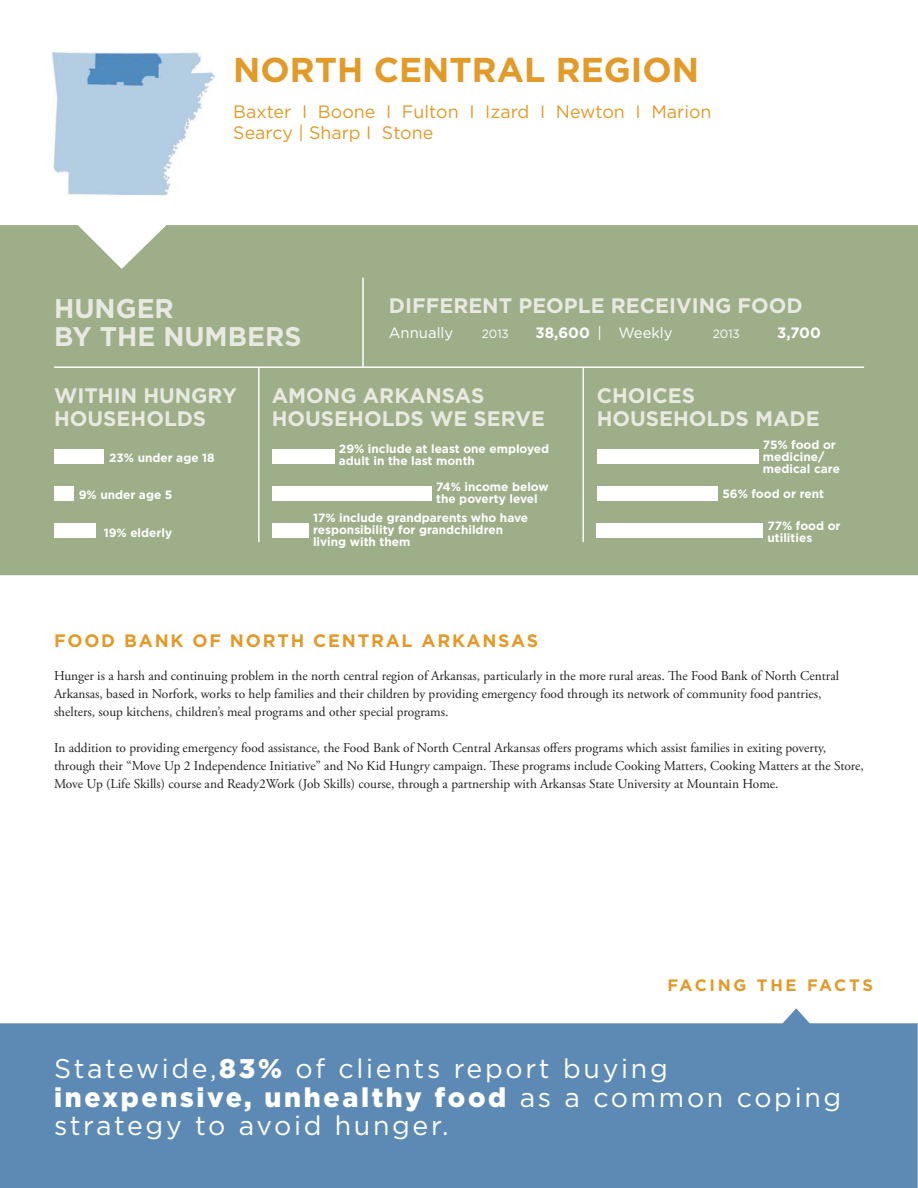
<style>
.page{position:relative;width:918px;height:1188px;background:#fff}
.page>*{position:absolute;margin:0;border:0;box-sizing:border-box;transform-origin:0 0}
.t1{font:700 34.5px "Gotham";color:#e29a28}
.t2{font:27px/28.5px "Gotham";letter-spacing:.1em;color:#fff}
.t3{font:700 27px/28.5px "Gotham";color:#e8e9e0}
.t4{font:700 21px/22.5px "Gotham";color:#e8e9e0}
.t5{font:18px/21px "Gotham";color:#e29a28}
.t6{font:700 18px "Gotham";letter-spacing:.1em;color:#e29a28}
.t7{font:700 16.5px "Gotham";letter-spacing:.165em;color:#e29a28}
.t8{font:15px "Gotham";color:#fff}
.t9{font:700 15px "Gotham";color:#fff}
.t10{font:13.5px/18px "Adobe Garamond Pro";color:#231f20}
.t11{font:700 12px/12px "Gotham";color:#fff}
.t12{font:12px "Gotham";color:#fff}
.s1{font-weight:700}
.s2{font-weight:900}
</style>
<div class="page">
<div style="left:0;top:225px;width:918px;height:350px;background:#9dae89"></div>
<svg style="left:0;top:1008px;width:917px;height:180px;background:#6a93bb"></svg>
<svg style="left:917px;top:1023px;width:1px;height:165px"></svg>
<hr style="left:54px;top:366px;width:810px;height:2px;background:#fff">
<hr style="left:258px;top:367px;width:2px;height:175px;background:#fff">
<hr style="left:362px;top:278px;width:2px;height:89px;background:#fff">
<hr style="left:583px;top:367px;width:1px;height:175px;background:#fff">
<div style="left:597px;top:449px;width:162px;height:15px;background:#fff"></div>
<div style="left:597px;top:486px;width:121px;height:15px;background:#fff"></div>
<div style="left:597px;top:524px;width:166px;height:14px;background:#fff"></div>
<div style="left:272px;top:449px;width:62px;height:15px;background:#fff"></div>
<div style="left:272px;top:486px;width:160px;height:15px;background:#fff"></div>
<div style="left:272px;top:524px;width:37px;height:14px;background:#fff"></div>
<div style="left:54px;top:449px;width:50px;height:15px;background:#fff"></div>
<div style="left:54px;top:486px;width:19px;height:15px;background:#fff"></div>
<div style="left:54px;top:524px;width:41px;height:14px;background:#fff"></div>
<img style="left:52px;top:52px;width:162px;height:144px">
<h1 class="t1" style="left:233px;top:55px;width:467px">NORTH CENTRAL REGION</h1>
<h3 class="t5" style="left:233px;top:103px;width:480px">Baxter I Boone I Fulton I Izard I Newton I Marion<br>Searcy | Sharp I Stone</h3>
<h2 class="t3" style="left:54px;top:296px;width:249px">HUNGER<br>BY THE NUMBERS</h2>
<h3 class="t4" style="left:389px;top:296px;width:415px">DIFFERENT PEOPLE RECEIVING FOOD</h3>
<p class="t8" style="left:389px;top:328px;width:66px">Annually</p>
<p class="t12" style="left:482px;top:330px;width:29px">2013</p>
<p class="t8" style="left:536px;top:328px;width:139px"><span class="s1">38,600</span> | Weekly</p>
<p class="t12" style="left:713px;top:330px;width:29px">2013</p>
<p class="t9" style="left:777px;top:327px;width:45px">3,700</p>
<h3 class="t4" style="left:54px;top:386px;width:184px">WITHIN HUNGRY<br>HOUSEHOLDS</h3>
<p class="t11" style="left:109px;top:453px;width:107px">23% under age 18</p>
<p class="t11" style="left:79px;top:490px;width:95px">9% under age 5</p>
<p class="t11" style="left:104px;top:527px;width:70px">19% elderly</p>
<h3 class="t4" style="left:272px;top:386px;width:275px">AMONG ARKANSAS<br>HOUSEHOLDS WE SERVE</h3>
<p class="t11" style="left:339px;top:444px;width:212px">29% include at least one employed adult in the last month</p>
<p class="t11" style="left:436px;top:482px;width:114px">74% income below the poverty level</p>
<p class="t11" style="left:313px;top:513px;width:217px">17% include grandparents who have responsibility for grandchildren living with them</p>
<h3 class="t4" style="left:597px;top:386px;width:225px">CHOICES<br>HOUSEHOLDS MADE</h3>
<p class="t11" style="left:763px;top:440px;width:79px">75% food or medicine/ medical care</p>
<p class="t11" style="left:722px;top:489px;width:103px">56% food or rent</p>
<p class="t11" style="left:767px;top:521px;width:75px">77% food or utilities</p>
<h3 class="t6" style="left:54px;top:633px;width:486px">FOOD BANK OF NORTH CENTRAL ARKANSAS</h3>
<p class="t10" style="left:54px;top:668px;width:787px">Hunger is a harsh and continuing problem in the north central region of Arkansas, particularly in the more rural areas. The Food Bank of North Central<br>Arkansas, based in Norfork, works to help families and their children by providing emergency food through its network of community food pantries, shelters, soup kitchens, children’s meal programs and other special programs.</p>
<p class="t10" style="left:54px;top:740px;width:811px">In addition to providing emergency food assistance, the Food Bank of North Central Arkansas offers programs which assist families in exiting poverty, through their “Move Up 2 Independence Initiative” and No Kid Hungry campaign. These programs include Cooking Matters, Cooking Matters at the Store,<br>Move Up (Life Skills) course and Ready2Work (Job Skills) course, through a partnership with Arkansas State University at Mountain Home.</p>
<p class="t7" style="left:667px;top:978px;width:207px">FACING THE FACTS</p>
<h2 class="t2" style="left:54px;top:1058px;width:789px">Statewide,<span class="s2">83%</span> of clients report buying <span class="s2">inexpensive, unhealthy food</span> as a common coping strategy to avoid hunger.</h2>
</div>
